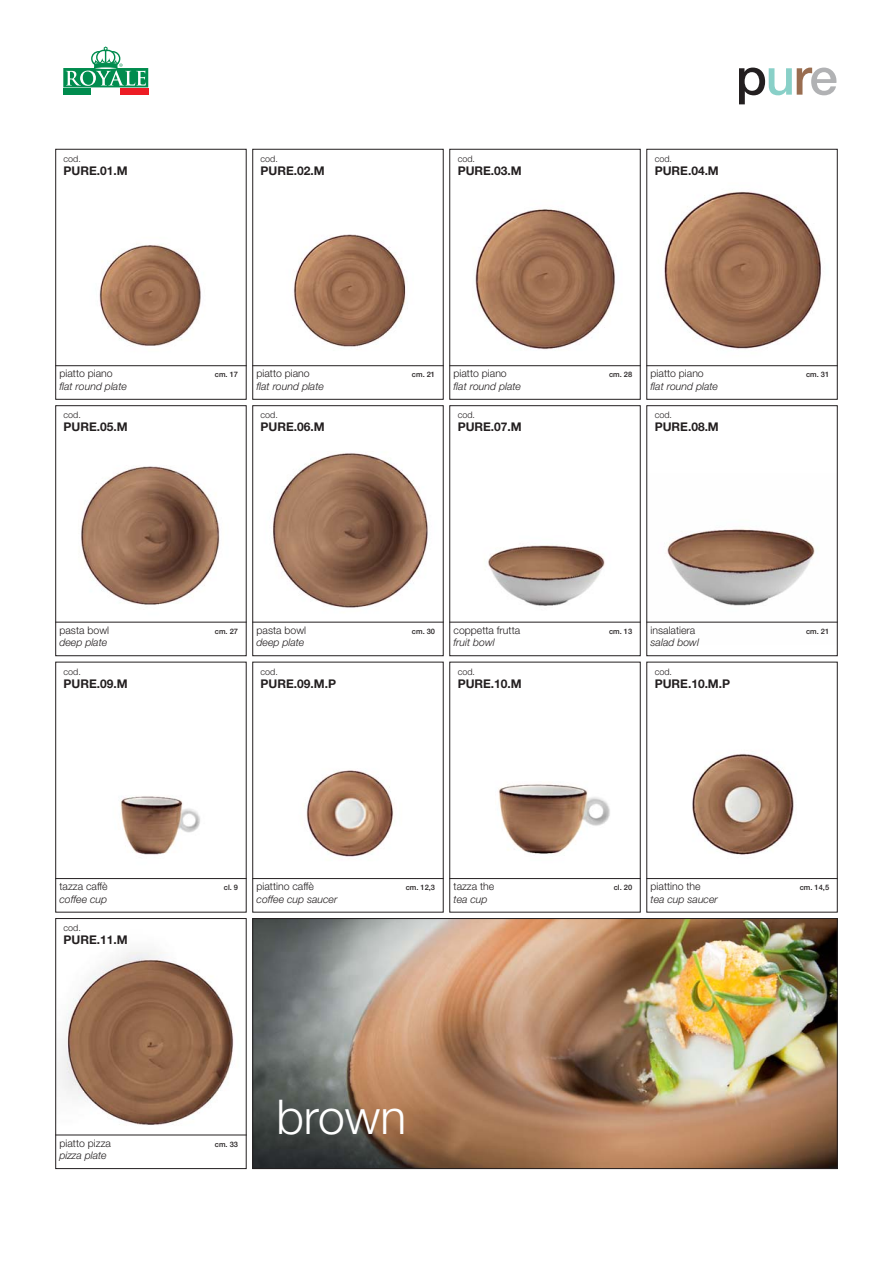
<style>
.page{position:relative;width:893px;height:1263px;background:#fff}
.page>*{position:absolute;margin:0;border:0;box-sizing:border-box;transform-origin:0 0}
.t1{font:500 51px "Helvetica Neue";color:#231f20}
.t2{font:300 48px "Helvetica Neue";color:#fff}
.t3{font:700 12px "Helvetica Neue";color:#231f20}
.t4{font:italic 300 10.5px "Helvetica Neue";color:#231f20}
.t5{font:300 10.5px "Helvetica Neue";color:#231f20}
.t6{font:300 9px "Helvetica Neue";color:#231f20}
.t7{font:500 7.5px "Helvetica Neue";color:#231f20}
.s1{color:#89d0c8}
.s2{color:#996d50}
.s3{color:#b1b2b4}
</style>
<div class="page">
<img style="left:57px;top:244px;width:188px;height:123px">
<div style="left:55px;top:149px;width:192px;height:251px;border:1px solid #231f20"></div>
<hr style="left:55px;top:365px;width:192px;height:1px;background:#231f20">
<img style="left:254px;top:234px;width:188px;height:133px">
<div style="left:252px;top:149px;width:192px;height:251px;border:1px solid #231f20"></div>
<hr style="left:252px;top:365px;width:192px;height:1px;background:#231f20">
<img style="left:451px;top:209px;width:188px;height:158px">
<div style="left:449px;top:149px;width:192px;height:251px;border:1px solid #231f20"></div>
<hr style="left:449px;top:365px;width:192px;height:1px;background:#231f20">
<img style="left:648px;top:192px;width:188px;height:175px">
<div style="left:646px;top:149px;width:192px;height:251px;border:1px solid #231f20"></div>
<hr style="left:646px;top:365px;width:192px;height:1px;background:#231f20">
<img style="left:57px;top:466px;width:188px;height:156px">
<div style="left:55px;top:405px;width:192px;height:251px;border:1px solid #231f20"></div>
<hr style="left:55px;top:622px;width:192px;height:1px;background:#231f20">
<img style="left:254px;top:453px;width:188px;height:169px">
<div style="left:252px;top:405px;width:192px;height:251px;border:1px solid #231f20"></div>
<hr style="left:252px;top:622px;width:192px;height:1px;background:#231f20">
<img style="left:451px;top:545px;width:188px;height:77px">
<div style="left:449px;top:405px;width:192px;height:251px;border:1px solid #231f20"></div>
<hr style="left:449px;top:622px;width:192px;height:1px;background:#231f20">
<img style="left:648px;top:529px;width:188px;height:93px">
<div style="left:646px;top:405px;width:192px;height:251px;border:1px solid #231f20"></div>
<hr style="left:646px;top:622px;width:192px;height:1px;background:#231f20">
<img style="left:57px;top:796px;width:188px;height:84px">
<hr style="left:55px;top:878px;width:192px;height:1px;background:#231f20">
<img style="left:254px;top:770px;width:188px;height:110px">
<div style="left:252px;top:662px;width:192px;height:250px;border:1px solid #231f20"></div>
<img style="left:254px;top:920px;width:582px;height:247px">
<div style="left:252px;top:918px;width:586px;height:251px;border:1px solid #231f20"></div>
<hr style="left:252px;top:878px;width:192px;height:1px;background:#231f20">
<img style="left:451px;top:784px;width:188px;height:96px">
<div style="left:449px;top:662px;width:192px;height:250px;border:1px solid #231f20"></div>
<hr style="left:449px;top:878px;width:192px;height:1px;background:#231f20">
<img style="left:648px;top:753px;width:188px;height:127px">
<hr style="left:646px;top:878px;width:192px;height:1px;background:#231f20">
<img style="left:57px;top:951px;width:188px;height:185px">
<div style="left:55px;top:918px;width:192px;height:251px;border:1px solid #231f20"></div>
<hr style="left:55px;top:1134px;width:192px;height:1px;background:#231f20">
<svg style="left:63px;top:46px;width:85px;height:41px"></svg>
<div style="left:120px;top:89px;width:28px;height:6px;background:#ed1c24"></div>
<div style="left:63px;top:89px;width:29px;height:6px;background:#008c4e"></div>
<p class="t6" style="left:64px;top:155px;width:19px">cod.</p>
<p class="t3" style="left:64px;top:166px;width:66px">PURE.01.M</p>
<p class="t6" style="left:261px;top:155px;width:19px">cod.</p>
<p class="t3" style="left:261px;top:166px;width:66px">PURE.02.M</p>
<p class="t6" style="left:458px;top:155px;width:19px">cod.</p>
<p class="t3" style="left:458px;top:166px;width:66px">PURE.03.M</p>
<p class="t6" style="left:655px;top:155px;width:19px">cod.</p>
<p class="t3" style="left:655px;top:166px;width:66px">PURE.04.M</p>
<h1 class="t1" style="left:736px;top:58px;width:103px">p<span class="s1">u</span><span class="s2">r</span><span class="s3">e</span></h1>
<p class="t5" style="left:60px;top:370px;width:55px">piatto piano</p>
<p class="t7" style="left:215px;top:372px;width:25px">cm. 17</p>
<p class="t4" style="left:60px;top:383px;width:69px">flat round plate</p>
<p class="t6" style="left:64px;top:412px;width:19px">cod.</p>
<p class="t3" style="left:64px;top:423px;width:66px">PURE.05.M</p>
<p class="t5" style="left:257px;top:370px;width:55px">piatto piano</p>
<p class="t7" style="left:412px;top:372px;width:25px">cm. 21</p>
<p class="t4" style="left:257px;top:383px;width:69px">flat round plate</p>
<p class="t6" style="left:261px;top:412px;width:19px">cod.</p>
<p class="t3" style="left:261px;top:423px;width:66px">PURE.06.M</p>
<p class="t5" style="left:454px;top:370px;width:55px">piatto piano</p>
<p class="t7" style="left:609px;top:372px;width:25px">cm. 28</p>
<p class="t4" style="left:454px;top:383px;width:69px">flat round plate</p>
<p class="t6" style="left:458px;top:412px;width:19px">cod.</p>
<p class="t3" style="left:458px;top:423px;width:66px">PURE.07.M</p>
<p class="t5" style="left:651px;top:370px;width:55px">piatto piano</p>
<p class="t7" style="left:806px;top:372px;width:25px">cm. 31</p>
<p class="t4" style="left:651px;top:383px;width:69px">flat round plate</p>
<p class="t6" style="left:655px;top:412px;width:19px">cod.</p>
<p class="t3" style="left:655px;top:423px;width:66px">PURE.08.M</p>
<p class="t5" style="left:60px;top:626px;width:51px">pasta bowl</p>
<p class="t7" style="left:215px;top:628px;width:25px">cm. 27</p>
<p class="t4" style="left:60px;top:639px;width:49px">deep plate</p>
<p class="t6" style="left:64px;top:668px;width:19px">cod.</p>
<p class="t3" style="left:64px;top:679px;width:66px">PURE.09.M</p>
<p class="t5" style="left:257px;top:626px;width:51px">pasta bowl</p>
<p class="t7" style="left:412px;top:628px;width:25px">cm. 30</p>
<p class="t4" style="left:257px;top:639px;width:49px">deep plate</p>
<p class="t6" style="left:261px;top:668px;width:19px">cod.</p>
<p class="t3" style="left:261px;top:679px;width:77px">PURE.09.M.P</p>
<p class="t5" style="left:454px;top:626px;width:68px">coppetta frutta</p>
<p class="t7" style="left:609px;top:628px;width:25px">cm. 13</p>
<p class="t4" style="left:454px;top:639px;width:43px">fruit bowl</p>
<p class="t6" style="left:458px;top:668px;width:19px">cod.</p>
<p class="t3" style="left:458px;top:679px;width:66px">PURE.10.M</p>
<p class="t5" style="left:651px;top:626px;width:46px">insalatiera</p>
<p class="t7" style="left:806px;top:628px;width:25px">cm. 21</p>
<p class="t4" style="left:651px;top:639px;width:50px">salad bowl</p>
<p class="t6" style="left:655px;top:668px;width:19px">cod.</p>
<p class="t3" style="left:655px;top:679px;width:77px">PURE.10.M.P</p>
<p class="t5" style="left:60px;top:883px;width:50px">tazza caffè</p>
<p class="t7" style="left:224px;top:885px;width:16px">cl. 9</p>
<p class="t4" style="left:60px;top:895px;width:49px">coffee cup</p>
<p class="t6" style="left:64px;top:925px;width:19px">cod.</p>
<p class="t3" style="left:64px;top:935px;width:66px">PURE.11.M</p>
<p class="t5" style="left:257px;top:883px;width:59px">piattino caffè</p>
<p class="t7" style="left:406px;top:885px;width:31px">cm. 12,3</p>
<p class="t4" style="left:257px;top:895px;width:82px">coffee cup saucer</p>
<p class="t5" style="left:454px;top:883px;width:42px">tazza the</p>
<p class="t7" style="left:614px;top:885px;width:20px">cl. 20</p>
<p class="t4" style="left:454px;top:895px;width:35px">tea cup</p>
<p class="t5" style="left:651px;top:883px;width:52px">piattino the</p>
<p class="t7" style="left:800px;top:885px;width:31px">cm. 14,5</p>
<p class="t4" style="left:651px;top:895px;width:69px">tea cup saucer</p>
<p class="t5" style="left:60px;top:1139px;width:53px">piatto pizza</p>
<p class="t7" style="left:215px;top:1141px;width:25px">cm. 33</p>
<p class="t4" style="left:60px;top:1152px;width:49px">pizza plate</p>
<h2 class="t2" style="left:276px;top:1100px;width:131px">brown</h2>
</div>
